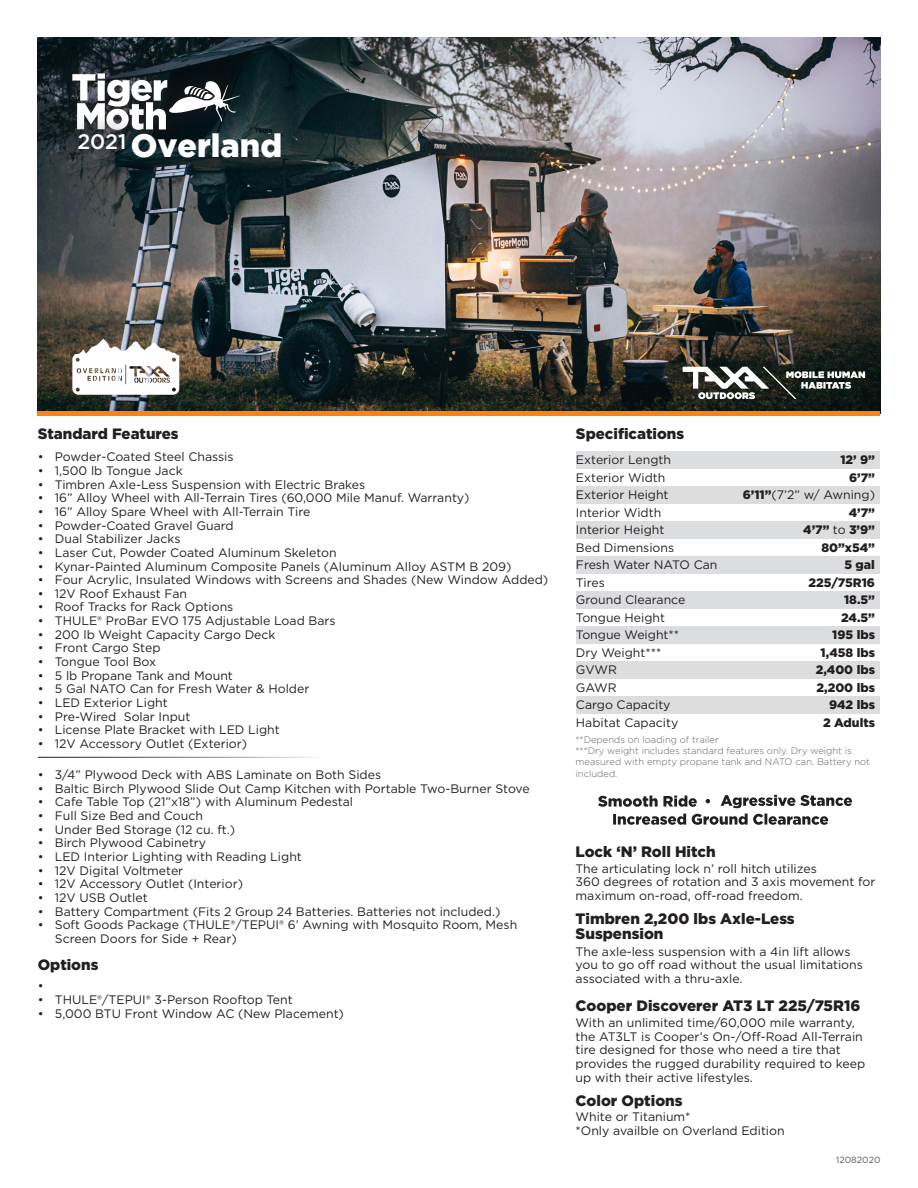
<style>
.page{position:relative;width:918px;height:1188px;background:#fff}
.page>*{position:absolute;margin:0;border:0;box-sizing:border-box;transform-origin:0 0}
.t1{font:900 32.25px "Gotham";color:#fff}
.t2{font:500 21px "Gotham";color:#fff}
.t3{font:900 15.15px/15.1px "Gotham";color:#231f20}
.t4{font:900 15px "Gotham";color:#231f20}
.t5{font:12.3px/17.5px "Gotham";color:#231f20}
.t6{font:900 12.3px/17.5px "Gotham";color:#231f20;text-align:right}
.t7{font:300 9.45px/11.4px "Gotham";color:#636366}
.t8{font:9px "Gotham";color:#57585a}
.s1{font-weight:400}
</style>
<div class="page">
<div style="left:576px;top:451px;width:304px;height:18px;background:#dcdddf"></div>
<div style="left:576px;top:486px;width:304px;height:18px;background:#dcdddf"></div>
<div style="left:576px;top:521px;width:304px;height:18px;background:#dcdddf"></div>
<div style="left:576px;top:556px;width:304px;height:18px;background:#dcdddf"></div>
<div style="left:576px;top:591px;width:304px;height:18px;background:#dcdddf"></div>
<div style="left:576px;top:626px;width:304px;height:18px;background:#dcdddf"></div>
<div style="left:576px;top:661px;width:304px;height:17px;background:#dcdddf"></div>
<div style="left:576px;top:696px;width:304px;height:17px;background:#dcdddf"></div>
<img style="left:38px;top:38px;width:842px;height:374px">
<hr style="left:38px;top:412px;width:842px;height:4px;background:#ff8218">
<svg style="left:51px;top:51px;width:205px;height:101px;background:#16262b"></svg>
<svg style="left:72px;top:73px;width:168px;height:57px"></svg>
<svg style="left:57px;top:112px;width:90px;height:59px;background:#444d51"></svg>
<svg style="left:683px;top:367px;width:182px;height:32px"></svg>
<svg style="left:72px;top:339px;width:107px;height:56px"></svg>
<svg style="left:721px;top:795px;width:131px;height:13px"></svg>
<svg style="left:598px;top:796px;width:99px;height:11px"></svg>
<svg style="left:613px;top:814px;width:215px;height:11px"></svg>
<svg style="left:706px;top:799px;width:4px;height:4px"></svg>
<h1 class="t1" style="left:131px;top:133px;width:153px">Overland</h1>
<h2 class="t2" style="left:77px;top:128px;width:51px">2021</h2>
<p class="t4" style="left:38px;top:424px;width:142px">Standard Features</p>
<p class="t5" style="left:38px;top:448px;width:197px">• Powder-Coated Steel Chassis</p>
<p class="t5" style="left:38px;top:462px;width:146px">• 1,500 lb Tongue Jack</p>
<p class="t5" style="left:38px;top:475px;width:329px">• Timbren Axle-Less Suspension with Electric Brakes</p>
<p class="t5" style="left:38px;top:489px;width:433px">• 16” Alloy Wheel with All-Terrain Tires (60,000 Mile Manuf. Warranty)</p>
<p class="t5" style="left:38px;top:503px;width:274px">• 16” Alloy Spare Wheel with All-Terrain Tire</p>
<p class="t5" style="left:38px;top:516px;width:197px">• Powder-Coated Gravel Guard</p>
<p class="t5" style="left:38px;top:530px;width:144px">• Dual Stabilizer Jacks</p>
<p class="t5" style="left:38px;top:543px;width:300px">• Laser Cut, Powder Coated Aluminum Skeleton</p>
<p class="t5" style="left:38px;top:557px;width:475px">• Kynar-Painted Aluminum Composite Panels (Aluminum Alloy ASTM B 209)</p>
<p class="t5" style="left:38px;top:571px;width:512px">• Four Acrylic, Insulated Windows with Screens and Shades (New Window Added)</p>
<p class="t5" style="left:38px;top:584px;width:151px">• 12V Roof Exhaust Fan</p>
<p class="t5" style="left:38px;top:598px;width:197px">• Roof Tracks for Rack Options</p>
<p class="t5" style="left:38px;top:612px;width:299px">• THULE® ProBar EVO 175 Adjustable Load Bars</p>
<p class="t5" style="left:38px;top:625px;width:239px">• 200 lb Weight Capacity Cargo Deck</p>
<p class="t5" style="left:38px;top:639px;width:124px">• Front Cargo Step</p>
<p class="t5" style="left:38px;top:653px;width:120px">• Tongue Tool Box</p>
<p class="t5" style="left:38px;top:666px;width:197px">• 5 lb Propane Tank and Mount</p>
<p class="t5" style="left:38px;top:680px;width:273px">• 5 Gal NATO Can for Fresh Water &amp; Holder</p>
<p class="t5" style="left:38px;top:694px;width:131px">• LED Exterior Light</p>
<p class="t5" style="left:38px;top:707px;width:154px">• Pre-Wired Solar Input</p>
<p class="t5" style="left:38px;top:721px;width:244px">• License Plate Bracket with LED Light</p>
<p class="t5" style="left:38px;top:735px;width:211px">• 12V Accessory Outlet (Exterior)</p>
<p class="t5" style="left:38px;top:766px;width:345px">• 3/4” Plywood Deck with ABS Laminate on Both Sides</p>
<p class="t5" style="left:38px;top:779px;width:493px">• Baltic Birch Plywood Slide Out Camp Kitchen with Portable Two-Burner Stove</p>
<p class="t5" style="left:38px;top:793px;width:317px">• Cafe Table Top (21”x18”) with Aluminum Pedestal</p>
<p class="t5" style="left:38px;top:807px;width:167px">• Full Size Bed and Couch</p>
<p class="t5" style="left:38px;top:820px;width:199px">• Under Bed Storage (12 cu. ft.)</p>
<p class="t5" style="left:38px;top:834px;width:170px">• Birch Plywood Cabinetry</p>
<p class="t5" style="left:38px;top:848px;width:266px">• LED Interior Lighting with Reading Light</p>
<p class="t5" style="left:38px;top:861px;width:147px">• 12V Digital Voltmeter</p>
<p class="t5" style="left:38px;top:875px;width:207px">• 12V Accessory Outlet (Interior)</p>
<p class="t5" style="left:38px;top:889px;width:111px">• 12V USB Outlet</p>
<p class="t5" style="left:38px;top:902px;width:464px">• Battery Compartment (Fits 2 Group 24 Batteries. Batteries not included.)</p>
<p class="t5" style="left:55px;top:918px;width:464px;line-height:13.6px;text-indent:-17px">• Soft Goods Package (THULE®/TEPUI® 6’ Awning with Mosquito Room, Mesh<br>Screen Doors for Side + Rear)</p>
<p class="t4" style="left:38px;top:954px;width:62px">Options</p>
<p class="t5" style="left:38px;top:977px;width:7px">•</p>
<p class="t5" style="left:38px;top:991px;width:257px">• THULE®/TEPUI® 3-Person Rooftop Tent</p>
<p class="t5" style="left:38px;top:1004px;width:308px">• 5,000 BTU Front Window AC (New Placement)</p>
<p class="t4" style="left:576px;top:424px;width:110px">Specifications</p>
<p class="t5" style="left:576px;top:451px;width:143px">Exterior Length<br>Exterior Width<br>Exterior Height<br>Interior Width<br>Interior Height<br>Bed Dimensions<br>Fresh Water NATO Can<br>Tires<br>Ground Clearance<br>Tongue Height<br>Tongue Weight**<br>Dry Weight***<br>GVWR<br>GAWR<br>Cargo Capacity<br>Habitat Capacity</p>
<p class="t6" style="left:743px;top:451px;width:134px">12’ 9”<br>6’7”<br>6’11”<span class="s1">(7’2” w/ Awning)<br></span>4’7”<br>4’7” <span class="s1">to</span> 3’9”<br>80”x54”<br>5 gal<br>225/75R16<br>18.5”<br>24.5”<br>195 lbs<br>1,458 lbs<br>2,400 lbs<br>2,200 lbs<br>942 lbs<br>2 Adults</p>
<p class="t7" style="left:576px;top:734px;width:296px">**Depends on loading of trailer<br>***Dry weight includes standard features only. Dry weight is measured with empty propane tank and NATO can. Battery not included.</p>
<p class="t3" style="left:576px;top:844px;width:142px">Lock ‘N’ Roll Hitch</p>
<p class="t5" style="left:576px;top:861px;width:301px;line-height:13.6px">The articulating lock n’ roll hitch utilizes<br>360 degrees of rotation and 3 axis movement for maximum on-road, off-road freedom.</p>
<p class="t3" style="left:576px;top:911px;width:221px">Timbren 2,200 lbs Axle-Less<br>Suspension</p>
<p class="t5" style="left:576px;top:944px;width:289px;line-height:13.6px">The axle-less suspension with a 4in lift allows you to go off road without the usual limitations associated with a thru-axle.</p>
<p class="t3" style="left:576px;top:997px;width:286px">Cooper Discoverer AT3 LT 225/75R16</p>
<p class="t5" style="left:576px;top:1015px;width:291px;line-height:13.6px">With an unlimited time/60,000 mile warranty, the AT3LT is Cooper’s On-/Off-Road All-Terrain tire designed for those who need a tire that provides the rugged durability required to keep up with their active lifestyles.</p>
<p class="t3" style="left:576px;top:1093px;width:109px">Color Options</p>
<p class="t5" style="left:576px;top:1110px;width:211px;line-height:13.6px">White or Titanium*<br>*Only availble on Overland Edition</p>
<p class="t8" style="left:836px;top:1154px;width:46px">12082020</p>
</div>
